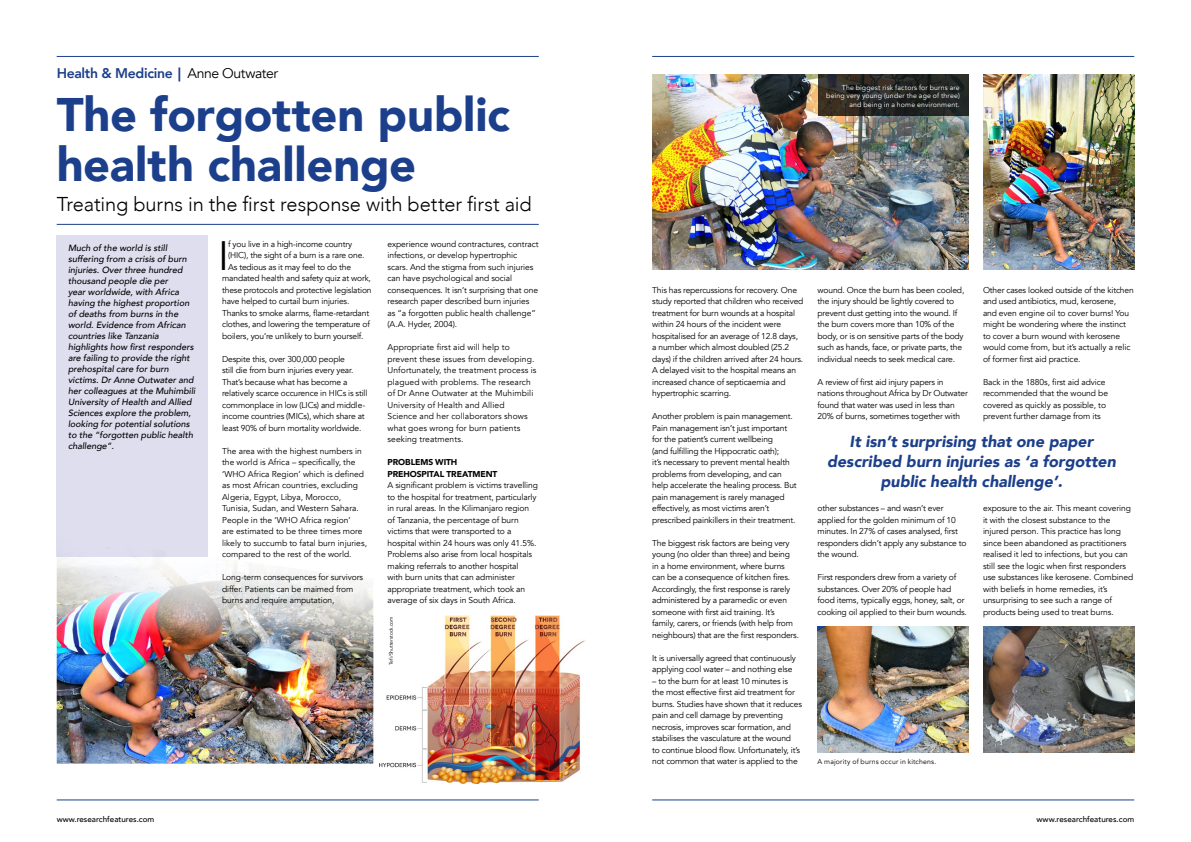
<style>
.page{position:relative;width:1191px;height:842px;background:#fff}
.page>*{position:absolute;margin:0;border:0;box-sizing:border-box;transform-origin:0 0}
.t1{font:900 47px/50px "Avenir";letter-spacing:-.005em;color:#1c3f8b}
.t2{font:41px "Avenir";color:#000}
.t3{font:300 20px "Avenir";letter-spacing:-.005em;color:#000}
.t4{font:italic 900 16px/20px "Avenir";color:#1c3f8b;text-align:center}
.t5{font:800 14px "Avenir";letter-spacing:-.025em;color:#1c3f8b}
.t6{font:italic 500 9px/11px "Avenir";color:#000}
.t7{font:8.5px/11.5px "Avenir";letter-spacing:-.02em;color:#000}
.t8{font:8.5px/11.5px "Avenir";color:#000}
.t9{font:8.5px/11.5px "Avenir";letter-spacing:.01em;color:#000}
.t10{font:900 8.5px/11.5px "Avenir";letter-spacing:-.01em;color:#000}
.t11{font:500 8px "Avenir";color:#000}
.t12{font:7px/8.5px "Avenir";letter-spacing:.02em;color:#fff;text-align:right}
.t13{font:7px "Avenir";letter-spacing:.02em;color:#000}
.t14{font:5px "Avenir";letter-spacing:.005em;color:#000}
.s1{font-weight:900}
.s2{font-weight:400;color:#000}
</style>
<div class="page">
<hr style="left:57px;top:800px;width:482px;height:1px;background:#1c3f8b">
<hr style="left:652px;top:800px;width:482px;height:1px;background:#1c3f8b">
<hr style="left:652px;top:56px;width:482px;height:1px;background:#1c3f8b">
<hr style="left:57px;top:56px;width:482px;height:1px;background:#1c3f8b">
<div style="left:57px;top:236px;width:151px;height:321px;background:#dedeef"></div>
<img style="left:57px;top:556px;width:316px;height:208px">
<hr style="left:57px;top:224px;width:482px;height:1px;background:#1c3f8b">
<img style="left:652px;top:74px;width:316px;height:196px">
<img style="left:380px;top:616px;width:205px;height:168px">
<img style="left:983px;top:74px;width:151px;height:196px">
<img style="left:817px;top:626px;width:151px;height:127px">
<img style="left:983px;top:627px;width:151px;height:126px">
<svg style="left:817px;top:74px;width:151px;height:41px;background:#282824"></svg>
<h3 class="t5" style="left:57px;top:61px;width:223px">Health &amp; Medicine<span class="s1">︱</span><span class="s2">Anne Outwater</span></h3>
<h1 class="t1" style="left:57px;top:89px;width:454px">The forgotten public health challenge</h1>
<h3 class="t3" style="left:57px;top:193px;width:476px">Treating burns in the first response with better first aid</h3>
<p class="t6" style="left:68px;top:242px;width:129px">Much of the world is still suffering from a crisis of burn injuries. Over three hundred thousand people die per<br>year worldwide, with Africa having the highest proportion of deaths from burns in the world. Evidence from African countries like Tanzania highlights how first responders are failing to provide the right prehospital care for burn victims. Dr Anne Outwater and her colleagues at the Muhimbili<br>University of Health and Allied<br>Sciences explore the problem, looking for potential solutions to the “forgotten public health challenge”.</p>
<h2 class="t2" style="left:218px;top:231px;width:12px">I</h2>
<p class="t7" style="left:228px;top:238px;width:125px">f you live in a high-income country</p>
<p class="t7" style="left:228px;top:250px;width:138px">(HIC), the sight of a burn is a rare one.</p>
<p class="t7" style="left:228px;top:261px;width:124px">As tedious as it may feel to do the</p>
<p class="t7" style="left:222px;top:273px;width:150px">mandated health and safety quiz at work,</p>
<p class="t7" style="left:222px;top:284px;width:151px">these protocols and protective legislation</p>
<p class="t7" style="left:222px;top:296px;width:129px">have helped to curtail burn injuries.</p>
<p class="t7" style="left:222px;top:307px;width:149px">Thanks to smoke alarms, flame-retardant</p>
<p class="t7" style="left:222px;top:319px;width:149px">clothes, and lowering the temperature of</p>
<p class="t7" style="left:222px;top:330px;width:143px">boilers, you’re unlikely to burn yourself.</p>
<p class="t7" style="left:222px;top:353px;width:147px">Despite this, over 300,000 people<br>still die from burn injuries every year.<br>That’s because what has become a relatively scarce occurence in HICs is still commonplace in low (LICs) and middle&shy;income countries (MICs), which share at least 90% of burn mortality worldwide.</p>
<p class="t8" style="left:222px;top:445px;width:146px">The area with the highest numbers in the world is Africa – specifically, the ‘WHO Africa Region’ which is defined as most African countries, excluding Algeria, Egypt, Libya, Morocco, Tunisia, Sudan, and Western Sahara.<br>People in the ‘WHO Africa region’<br>are estimated to be three times more likely to succumb to fatal burn injuries, compared to the rest of the world.</p>
<p class="t7" style="left:222px;top:572px;width:142px">Long-term consequences for survivors differ. Patients can be maimed from burns and require amputation,</p>
<p class="t7" style="left:387px;top:238px;width:152px">experience wound contractures, contract infections, or develop hypertrophic scars. And the stigma from such injuries can have psychological and social consequences. It isn’t surprising that one research paper described burn injuries as “a forgotten public health challenge” (A.A. Hyder, 2004).</p>
<p class="t9" style="left:387px;top:342px;width:150px">Appropriate first aid will help to prevent these issues from developing.<br>Unfortunately, the treatment process is plagued with problems. The research of Dr Anne Outwater at the Muhimbili University of Health and Allied<br>Science and her collaborators shows what goes wrong for burn patients seeking treatments.</p>
<p class="t10" style="left:387px;top:456px;width:111px">PROBLEMS WITH<br>PREHOSPITAL TREATMENT</p>
<p class="t7" style="left:387px;top:480px;width:152px">A significant problem is victims travelling to the hospital for treatment, particularly in rural areas. In the Kilimanjaro region of Tanzania, the percentage of burn victims that were transported to a hospital within 24 hours was only 41.5%.<br>Problems also arise from local hospitals making referrals to another hospital<br>with burn units that can administer appropriate treatment, which took an average of six days in South Africa.</p>
<p class="t14" style="left:388px;top:665px;width:50px;rotate:-90deg">Tefi/Shutterstock.com</p>
<p class="t12" style="left:826px;top:83px;width:135px">The biggest risk factors for burns are being very young (under the age of three) and being in a home environment.</p>
<p class="t7" style="left:652px;top:284px;width:153px">This has repercussions for recovery. One study reported that children who received treatment for burn wounds at a hospital within 24 hours of the incident were hospitalised for an average of 12.8 days, a number which almost doubled (25.2 days) if the children arrived after 24 hours.<br>A delayed visit to the hospital means an increased chance of septicaemia and hypertrophic scarring.</p>
<p class="t7" style="left:652px;top:411px;width:146px">Another problem is pain management.<br>Pain management isn’t just important for the patient’s current wellbeing<br>(and fulfilling the Hippocratic oath);<br>it’s necessary to prevent mental health problems from developing, and can help accelerate the healing process. But pain management is rarely managed effectively, as most victims aren’t prescribed painkillers in their treatment.</p>
<p class="t7" style="left:652px;top:537px;width:148px">The biggest risk factors are being very young (no older than three) and being<br>in a home environment, where burns can be a consequence of kitchen fires.<br>Accordingly, the first response is rarely administered by a paramedic or even someone with first aid training. It’s family, carers, or friends (with help from neighbours) that are the first responders.</p>
<p class="t7" style="left:652px;top:652px;width:145px">It is universally agreed that continuously applying cool water – and nothing else</p>
<p class="t7" style="left:652px;top:675px;width:151px">– to the burn for at least 10 minutes is the most effective first aid treatment for burns. Studies have shown that it reduces pain and cell damage by preventing necrosis, improves scar formation, and stabilises the vasculature at the wound<br>to continue blood flow. Unfortunately, it’s not common that water is applied to the</p>
<p class="t7" style="left:817px;top:284px;width:148px">wound. Once the burn has been cooled, the injury should be lightly covered to prevent dust getting into the wound. If the burn covers more than 10% of the body, or is on sensitive parts of the body such as hands, face, or private parts, the individual needs to seek medical care.</p>
<p class="t7" style="left:817px;top:376px;width:152px">A review of first aid injury papers in nations throughout Africa by Dr Outwater found that water was used in less than 20% of burns, sometimes together with</p>
<p class="t7" style="left:983px;top:284px;width:152px">Other cases looked outside of the kitchen and used antibiotics, mud, kerosene,<br>and even engine oil to cover burns! You might be wondering where the instinct to cover a burn wound with kerosene would come from, but it’s actually a relic of former first aid practice.</p>
<p class="t7" style="left:983px;top:376px;width:126px">Back in the 1880s, first aid advice recommended that the wound be covered as quickly as possible, to prevent further damage from its</p>
<h3 class="t4" style="left:827px;top:431px;width:290px">It isn’t surprising that one paper described burn injuries as ‘a forgotten public health challenge’.</h3>
<p class="t7" style="left:817px;top:503px;width:150px">other substances – and wasn’t ever applied for the golden minimum of 10 minutes. In 27% of cases analysed, first responders didn’t apply any substance to the wound.</p>
<p class="t7" style="left:817px;top:572px;width:151px">First responders drew from a variety of substances. Over 20% of people had food items, typically eggs, honey, salt, or cooking oil applied to their burn wounds.</p>
<p class="t7" style="left:983px;top:503px;width:152px">exposure to the air. This meant covering it with the closest substance to the injured person. This practice has long since been abandoned as practitioners realised it led to infections, but you can still see the logic when first responders use substances like kerosene. Combined with beliefs in home remedies, it’s unsurprising to see such a range of products being used to treat burns.</p>
<p class="t13" style="left:817px;top:758px;width:120px">A majority of burns occur in kitchens.</p>
<p class="t11" style="left:57px;top:812px;width:99px">www.researchfeatures.com</p>
<p class="t11" style="left:1036px;top:812px;width:99px">www.researchfeatures.com</p>
</div>
